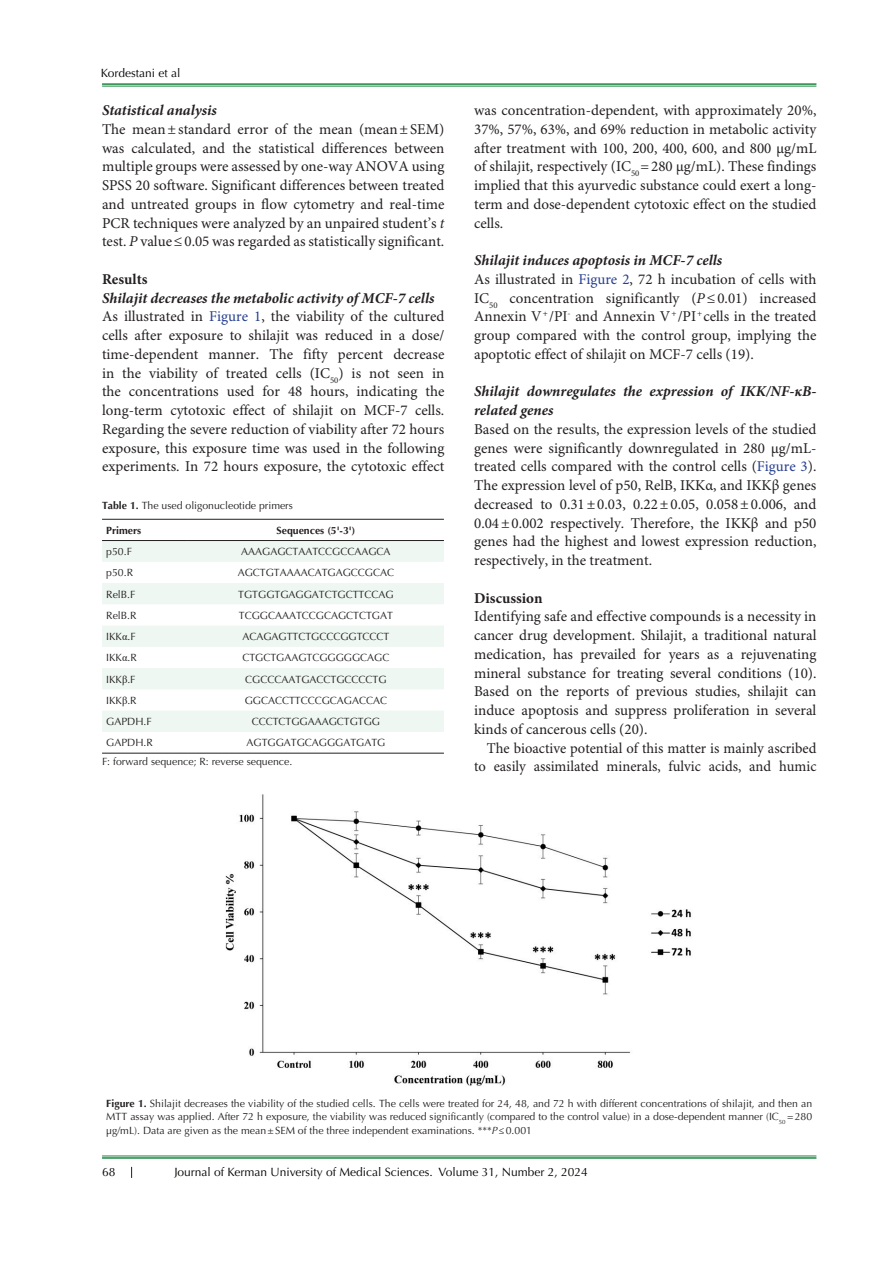
<style>
.page{position:relative;width:893px;height:1263px;background:#fff}
.page>*{position:absolute;margin:0;border:0;box-sizing:border-box;transform-origin:0 0}
.t1{font:15px/18.8px "Minion Pro";color:#231f20;text-align:justify}
.t2{font:italic 700 15px/18.8px "Minion Pro";color:#231f20}
.t3{font:700 15px "Minion Pro";color:#231f20}
.t4{font:12px "Optima LT Std";color:#040503}
.t5{font:10.5px/13.5px "Optima LT Std";color:#231f20;text-align:justify}
.t6{font:700 10.5px "Optima LT Std";color:#231f20}
.s1{font-style:italic}
.s2{color:#253f8e}
.s3{font-weight:700}
.s4{font-family:"Times New Roman"}
</style>
<div class="page">
<hr style="left:102px;top:83px;width:714px;height:2px;background:#1e8742">
<hr style="left:102px;top:86px;width:714px;height:1px;background:#1e8742">
<hr style="left:102px;top:1156px;width:714px;height:1px;background:#1e8742">
<hr style="left:102px;top:1157px;width:714px;height:2px;background:#1e8742">
<svg style="left:102px;top:541px;width:342px;height:191px;fill:#eef7f1"></svg>
<hr style="left:102px;top:519px;width:86px;height:1px;background:#231f20">
<hr style="left:188px;top:519px;width:256px;height:1px;background:#231f20">
<hr style="left:102px;top:540px;width:86px;height:1px;background:#231f20">
<hr style="left:188px;top:540px;width:256px;height:1px;background:#231f20">
<hr style="left:102px;top:753px;width:86px;height:1px;background:#231f20">
<hr style="left:188px;top:753px;width:256px;height:1px;background:#231f20">
<img style="left:226px;top:794px;width:465px;height:292px">
<p class="t4" style="left:101px;top:66px;width:81px">Kordestani et al</p>
<p class="t2" style="left:102px;top:101px;width:116px">Statistical analysis</p>
<p class="t1" style="left:102px;top:120px;width:344px">The mean±standard error of the mean (mean±SEM) was calculated, and the statistical differences between multiple groups were assessed by one-way ANOVA using SPSS 20 software. Significant differences between treated and untreated groups in flow cytometry and real-time PCR techniques were analyzed by an unpaired student’s <span class="s1">t </span>test. <span class="s1">P</span> value≤0.05 was regarded as statistically significant.</p>
<p class="t3" style="left:102px;top:268px;width:47px">Results</p>
<p class="t2" style="left:102px;top:288px;width:334px">Shilajit decreases the metabolic activity of MCF-7 cells</p>
<p class="t1" style="left:102px;top:308px;width:344px">As illustrated in <span class="s2">Figure 1</span>, the viability of the cultured cells after exposure to shilajit was reduced in a dose/ time-dependent manner. The fifty percent decrease in the viability of treated cells (IC<sub>50</sub>) is not seen in the concentrations used for 48 hours, indicating the long-term cytotoxic effect of shilajit on MCF-7 cells.<br>Regarding the severe reduction of viability after 72 hours exposure, this exposure time was used in the following experiments. In 72 hours exposure, the cytotoxic effect</p>
<p class="t5" style="left:102px;top:498px;width:192px"><span class="s3">Table 1.</span> The used oligonucleotide primers</p>
<p class="t6" style="left:106px;top:524px;width:37px">Primers</p>
<p class="t6" style="left:277px;top:524px;width:80px">Sequences (5'-3')</p>
<p class="t5" style="left:106px;top:545px;width:27px">p50.F</p>
<p class="t5" style="left:241px;top:545px;width:151px">AAAGAGCTAATCCGCCAAGCA</p>
<p class="t5" style="left:106px;top:566px;width:28px">p50.R</p>
<p class="t5" style="left:238px;top:566px;width:158px">AGCTGTAAAACATGAGCCGCAC</p>
<p class="t5" style="left:106px;top:587px;width:31px">RelB.F</p>
<p class="t5" style="left:238px;top:587px;width:157px">TGTGGTGAGGATCTGCTTCCAG</p>
<p class="t5" style="left:106px;top:609px;width:32px">RelB.R</p>
<p class="t5" style="left:239px;top:609px;width:156px">TCGGCAAATCCGCAGCTCTGAT</p>
<p class="t5" style="left:106px;top:630px;width:31px">IKK<span class="s4">α</span>.F</p>
<p class="t5" style="left:242px;top:630px;width:149px">ACAGAGTTCTGCCCGGTCCCT</p>
<p class="t5" style="left:106px;top:651px;width:32px">IKK<span class="s4">α</span>.R</p>
<p class="t5" style="left:242px;top:651px;width:149px">CTGCTGAAGTCGGGGGCAGC</p>
<p class="t5" style="left:106px;top:672px;width:31px">IKK<span class="s4">β</span>.F</p>
<p class="t5" style="left:245px;top:672px;width:143px">CGCCCAATGACCTGCCCCTG</p>
<p class="t5" style="left:106px;top:694px;width:32px">IKK<span class="s4">β</span>.R</p>
<p class="t5" style="left:245px;top:694px;width:144px">GGCACCTTCCCGCAGACCAC</p>
<p class="t5" style="left:106px;top:715px;width:47px">GAPDH.F</p>
<p class="t5" style="left:252px;top:715px;width:130px">CCCTCTGGAAAGCTGTGG</p>
<p class="t5" style="left:106px;top:736px;width:48px">GAPDH.R</p>
<p class="t5" style="left:246px;top:736px;width:140px">AGTGGATGCAGGGATGATG</p>
<p class="t5" style="left:102px;top:755px;width:192px">F: forward sequence; R: reverse sequence.</p>
<p class="t1" style="left:474px;top:102px;width:344px">was concentration-dependent, with approximately 20%, 37%, 57%, 63%, and 69% reduction in metabolic activity after treatment with 100, 200, 400, 600, and 800 μg/mL of shilajit, respectively (IC<sub>50</sub>=280 μg/mL). These findings implied that this ayurvedic substance could exert a long&shy;term and dose-dependent cytotoxic effect on the studied cells.</p>
<p class="t2" style="left:474px;top:251px;width:250px">Shilajit induces apoptosis in MCF-7 cells</p>
<p class="t1" style="left:474px;top:270px;width:344px">As illustrated in <span class="s2">Figure 2</span>, 72 h incubation of cells with IC<sub>50</sub> concentration significantly (<span class="s1">P</span>≤0.01) increased Annexin V<sup>+</sup>/PI<sup>-</sup> and Annexin V<sup>+</sup>/PI<sup>+</sup>cells in the treated group compared with the control group, implying the apoptotic effect of shilajit on MCF-7 cells (19).</p>
<p class="t2" style="left:474px;top:382px;width:344px">Shilajit downregulates the expression of IKK/NF-κB&shy;related genes</p>
<p class="t1" style="left:474px;top:420px;width:344px">Based on the results, the expression levels of the studied genes were significantly downregulated in 280 μg/mL&shy;treated cells compared with the control cells (<span class="s2">Figure 3</span>).<br>The expression level of p50, RelB, IKKα, and IKKβ genes decreased to 0.31±0.03, 0.22±0.05, 0.058±0.006, and 0.04±0.002 respectively. Therefore, the IKKβ and p50 genes had the highest and lowest expression reduction, respectively, in the treatment.</p>
<p class="t3" style="left:474px;top:587px;width:70px">Discussion</p>
<p class="t1" style="left:474px;top:608px;width:344px">Identifying safe and effective compounds is a necessity in cancer drug development. Shilajit, a traditional natural medication, has prevailed for years as a rejuvenating mineral substance for treating several conditions (10).<br>Based on the reports of previous studies, shilajit can induce apoptosis and suppress proliferation in several kinds of cancerous cells (20).</p>
<p class="t1" style="left:474px;top:739px;width:344px;text-align:right">The bioactive potential of this matter is mainly ascribed to easily assimilated minerals, fulvic acids, and humic</p>
<p class="t5" style="left:106px;top:1097px;width:707px"><span class="s3">Figure 1.</span> Shilajit decreases the viability of the studied cells. The cells were treated for 24, 48, and 72 h with different concentrations of shilajit, and then an MTT assay was applied. After 72 h exposure, the viability was reduced significantly (compared to the control value) in a dose-dependent manner (IC<sub>50</sub> =280 μg/mL). Data are given as the mean±SEM of the three independent examinations. ***<span class="s1">P</span>≤0.001</p>
<p class="t4" style="left:102px;top:1165px;width:15px">68</p>
<p class="t4" style="left:174px;top:1165px;width:415px">Journal of Kerman University of Medical Sciences. Volume 31, Number 2, 2024</p>
</div>
